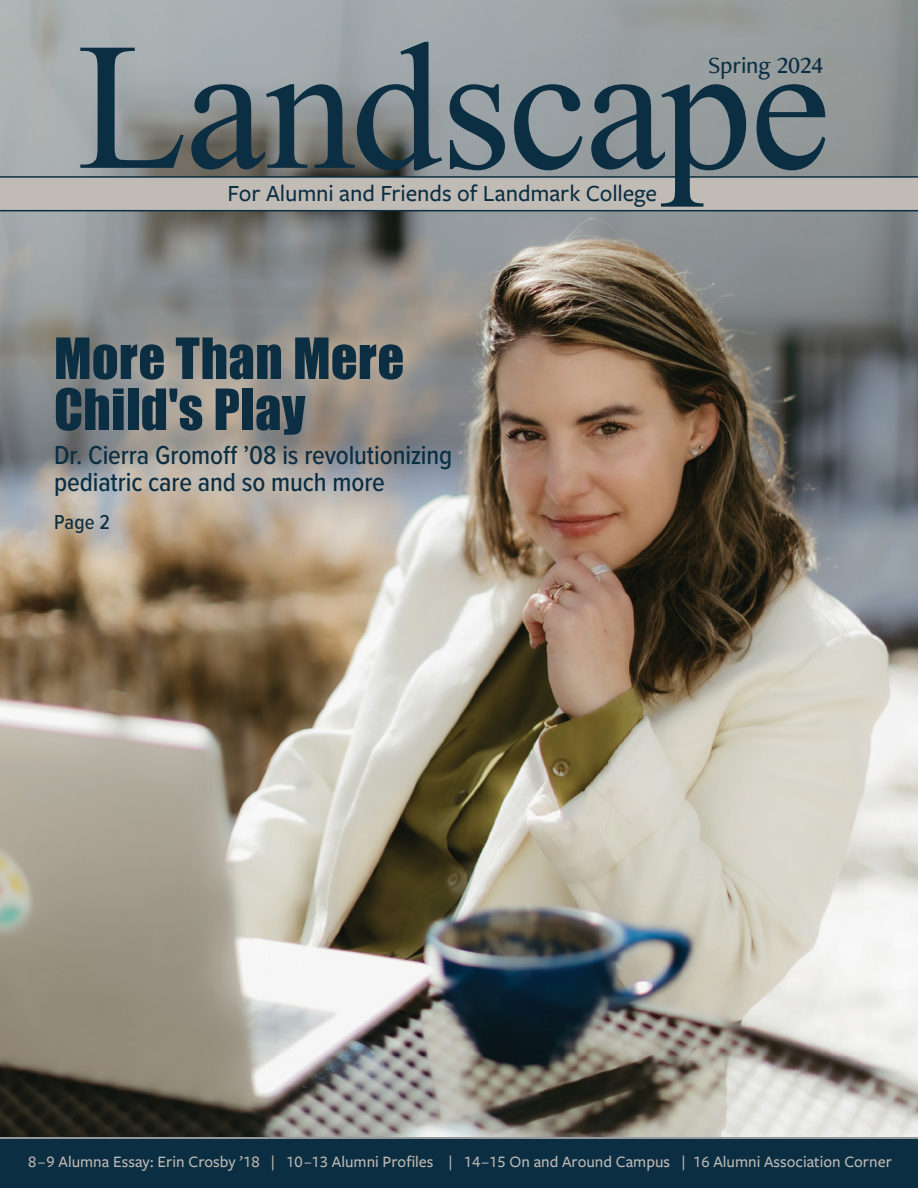
<style>
.page{position:relative;width:918px;height:1188px;background:#fff}
.page>*{position:absolute;margin:0;border:0;box-sizing:border-box;transform-origin:0 0}
.t1{font:181.5px "Times New Roman";letter-spacing:-.015em;color:#0b2e43}
.Headline_Lead{font:52.5px/51px "Impact";letter-spacing:.005em;color:#0b2e43}
.Lead_subhead_01{font:500 27px/27px "Proxima Nova Cond";letter-spacing:-.005em;color:#0b2e43}
.t2{font:500 24px "Freight Sans Pro";letter-spacing:-.005em;color:#0b2e43}
.t3{font:500 24px "Freight Neo Pro";letter-spacing:-.01em;color:#0b2e43}
.Lead_subhead_01-2{font:500 21px "Proxima Nova Cond";color:#0b2e43}
.Social_Media_Quote_A{font:500 16.5px "Freight Sans Pro";color:#c0bbb5}
</style>
<div class="page">
<img style="left:0;top:0;width:918px;height:1137px">
<svg style="left:0;top:176px;width:918px;height:35px;background:#b2b0ac"></svg>
<div style="left:0;top:1137px;width:918px;height:51px;background:#0b2e43"></div>
<p class="t1" style="left:77px;top:-15px;width:755px">Landscape</p>
<h3 class="t3" style="left:708px;top:49px;width:117px">Spring 2024</h3>
<p class="t2" style="left:228px;top:177px;width:431px">For Alumni and Friends of Landmark College</p>
<p class="Headline_Lead" style="left:54px;top:332px;width:352px">More Than Mere<br>Child's Play</p>
<p class="Lead_subhead_01" style="left:54px;top:440px;width:400px">Dr. Cierra Gromoff ’08 is revolutionizing pediatric care and so much more</p>
<p class="Lead_subhead_01-2" style="left:54px;top:507px;width:58px">Page 2</p>
<p class="Social_Media_Quote_A" style="left:28px;top:1150px;width:865px">8 – 9 Alumna Essay: Erin Crosby ’18 | 10 –13 Alumni Profiles | 14 –15 On and Around Campus | 16 Alumni Association Corner</p>
</div>
